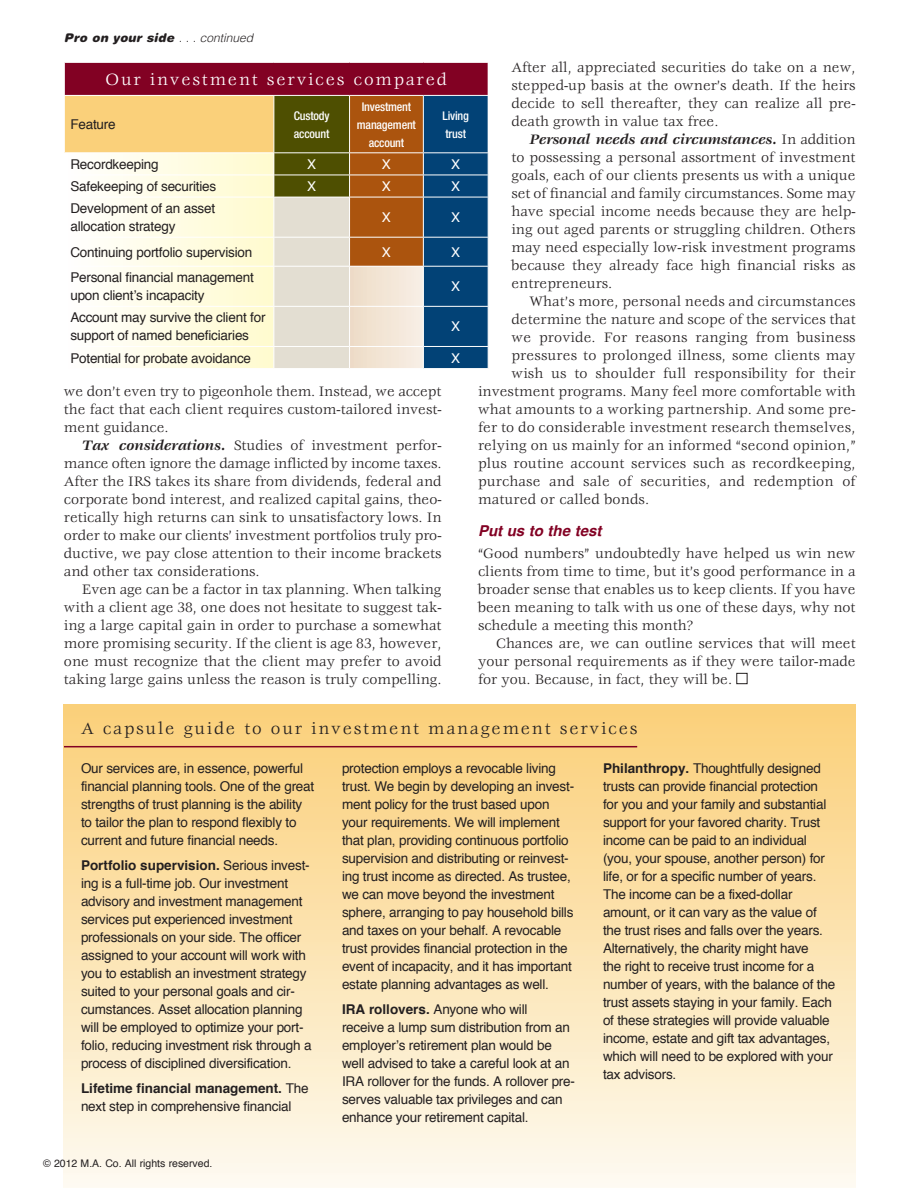
<style>
.page{position:relative;width:918px;height:1188px;background:#fff}
.page>*{position:absolute;margin:0;border:0;box-sizing:border-box;transform-origin:0 0}
.Box_Head{font:18px "Veljovic";letter-spacing:.1em;color:#231f20}
.Box_Head-2{font:18px "Veljovic";letter-spacing:.1em;color:#fff}
.Body{font:15px/18px "Veljovic";letter-spacing:.005em;color:#231f20;text-align:justify}
.Body_no_indent{font:15px/18px "Veljovic";color:#231f20;text-align:justify}
.Color_subhead{font:italic 700 15px "Helvetica";color:#820123}
.box_text{font:13.5px/18px "Helvetica";letter-spacing:-.015em;color:#231f20}
.box_text-2{font:13.5px "Helvetica";color:#fff}
.box_text-3{font:500 condensed 12px/18px "Helvetica Neue";letter-spacing:-.015em;color:#fff}
.t1{font:italic 900 12px "Helvetica Rounded";letter-spacing:.015em;color:#231f20}
.t2{font:10.5px "Helvetica";color:#231f20}
.s1{font-family:"Helvetica";font-weight:300}
.s2{font-weight:700;font-style:italic}
.s3{font-weight:700}
</style>
<div class="page">
<div style="left:64px;top:705px;width:791px;height:483px;background:linear-gradient(to bottom,#face77,#fefaf0)"></div>
<div style="left:736px;top:673px;width:12px;height:11px;border:1px solid #231f20"></div>
<div style="left:64px;top:62px;width:424px;height:33px;background:#820123"></div>
<div style="left:64px;top:95px;width:210px;height:58px;background:#fad07a"></div>
<svg style="left:108px;top:153px;width:166px;height:215px"></svg>
<hr style="left:64px;top:62px;width:210px;height:1px;background:#fff">
<hr style="left:64px;top:63px;width:1px;height:32px;background:#fff">
<hr style="left:274px;top:62px;width:76px;height:1px;background:#fff">
<hr style="left:350px;top:62px;width:73px;height:1px;background:#fff">
<hr style="left:423px;top:62px;width:66px;height:1px;background:#fff">
<hr style="left:64px;top:95px;width:210px;height:1px;background:#fff">
<hr style="left:64px;top:96px;width:1px;height:56px;background:#fff">
<hr style="left:64px;top:152px;width:210px;height:1px;background:#fff">
<hr style="left:64px;top:175px;width:210px;height:1px;background:#fff">
<hr style="left:64px;top:197px;width:210px;height:1px;background:#fff">
<hr style="left:64px;top:237px;width:210px;height:1px;background:#fff">
<hr style="left:64px;top:266px;width:210px;height:1px;background:#fff">
<hr style="left:64px;top:306px;width:210px;height:1px;background:#fff">
<hr style="left:64px;top:346px;width:210px;height:1px;background:#fff">
<svg style="left:274px;top:95px;width:215px;height:273px;background:#878577"></svg>
<hr style="left:64px;top:746px;width:573px;height:1px;background:#820123">
<p class="t1" style="left:64px;top:30px;width:191px">Pro on your side <span class="s1">. . . continued</span></p>
<p class="Body" style="left:512px;top:59px;width:346px">After all, appreciated securities do take on a new, stepped-up basis at the owner’s death. If the heirs decide to sell thereafter, they can realize all pre&shy;death growth in value tax free.</p>
<p class="Body" style="left:512px;top:131px;width:346px;text-indent:18px"><span class="s2">Personal needs and circumstances.</span> In addition to possessing a personal assortment of investment goals, each of our clients presents us with a unique set of financial and family circumstances. Some may have special income needs because they are help&shy;ing out aged parents or struggling children. Others may need especially low-risk investment programs because they already face high financial risks as entrepreneurs.</p>
<p class="Body" style="left:530px;top:293px;width:328px">What’s more, personal needs and circumstances</p>
<p class="Body" style="left:512px;top:311px;width:346px">determine the nature and scope of the services that</p>
<p class="Body" style="left:512px;top:329px;width:346px">we provide. For reasons ranging from business</p>
<p class="Body" style="left:512px;top:347px;width:346px">pressures to prolonged illness, some clients may</p>
<p class="Body" style="left:512px;top:365px;width:346px">wish us to shoulder full responsibility for their</p>
<p class="Body" style="left:478px;top:383px;width:379px">investment programs. Many feel more comfortable with</p>
<p class="Body" style="left:478px;top:401px;width:379px">what amounts to a working partnership. And some pre-</p>
<p class="Body" style="left:478px;top:419px;width:379px">fer to do considerable investment research themselves,</p>
<p class="Body" style="left:478px;top:437px;width:379px">relying on us mainly for an informed “second opinion,”</p>
<p class="Body" style="left:478px;top:455px;width:379px">plus routine account services such as recordkeeping,</p>
<p class="Body" style="left:478px;top:473px;width:379px">purchase and sale of securities, and redemption of</p>
<p class="Body" style="left:478px;top:491px;width:173px">matured or called bonds.</p>
<p class="Color_subhead" style="left:478px;top:518px;width:125px">Put us to the test</p>
<p class="Body_no_indent" style="left:478px;top:545px;width:379px">“Good numbers” undoubtedly have helped us win new clients from time to time, but it’s good performance in a broader sense that enables us to keep clients. If you have been meaning to talk with us one of these days, why not schedule a meeting this month?</p>
<p class="Body" style="left:478px;top:635px;width:379px;text-indent:18px">Chances are, we can outline services that will meet your personal requirements as if they were tailor-made for you. Because, in fact, they will be.</p>
<p class="Box_Head-2" style="left:106px;top:70px;width:343px">Our investment services compared</p>
<p class="box_text" style="left:70px;top:116px;width:47px">Feature</p>
<p class="box_text-3" style="left:294px;top:106px;width:37px">Custody account</p>
<p class="box_text-3" style="left:357px;top:97px;width:61px;text-align:center">Investment management account</p>
<p class="box_text-3" style="left:443px;top:106px;width:28px">Living trust</p>
<p class="box_text" style="left:70px;top:156px;width:90px">Recordkeeping</p>
<p class="box_text-2" style="left:307px;top:154px;width:11px">X</p>
<p class="box_text-2" style="left:382px;top:154px;width:11px">X</p>
<p class="box_text-2" style="left:451px;top:154px;width:11px">X</p>
<p class="box_text" style="left:70px;top:178px;width:147px">Safekeeping of securities</p>
<p class="box_text-2" style="left:307px;top:176px;width:11px">X</p>
<p class="box_text-2" style="left:382px;top:176px;width:11px">X</p>
<p class="box_text-2" style="left:451px;top:176px;width:11px">X</p>
<p class="box_text" style="left:70px;top:200px;width:146px">Development of an asset allocation strategy</p>
<p class="box_text-2" style="left:382px;top:207px;width:11px">X</p>
<p class="box_text-2" style="left:451px;top:207px;width:11px">X</p>
<p class="box_text" style="left:70px;top:243px;width:184px">Continuing portfolio supervision</p>
<p class="box_text-2" style="left:382px;top:242px;width:11px">X</p>
<p class="box_text-2" style="left:451px;top:242px;width:11px">X</p>
<p class="box_text" style="left:70px;top:269px;width:185px">Personal financial management upon client’s incapacity</p>
<p class="box_text-2" style="left:451px;top:276px;width:11px">X</p>
<p class="box_text" style="left:70px;top:309px;width:197px">Account may survive the client for support of named beneficiaries</p>
<p class="box_text-2" style="left:451px;top:316px;width:11px">X</p>
<p class="box_text" style="left:70px;top:349px;width:182px">Potential for probate avoidance</p>
<p class="box_text-2" style="left:451px;top:347px;width:11px">X</p>
<p class="Body" style="left:64px;top:383px;width:379px">we don’t even try to pigeonhole them. Instead, we accept the fact that each client requires custom-tailored invest&shy;ment guidance.</p>
<p class="Body" style="left:64px;top:437px;width:379px;text-indent:18px"><span class="s2">Tax considerations.</span> Studies of investment perfor&shy;mance often ignore the damage inflicted by income taxes.<br>After the IRS takes its share from dividends, federal and corporate bond interest, and realized capital gains, theo&shy;retically high returns can sink to unsatisfactory lows. In order to make our clients’ investment portfolios truly pro&shy;ductive, we pay close attention to their income brackets and other tax considerations.</p>
<p class="Body" style="left:64px;top:581px;width:379px;text-indent:18px">Even age can be a factor in tax planning. When talking with a client age 38, one does not hesitate to suggest tak&shy;ing a large capital gain in order to purchase a somewhat more promising security. If the client is age 83, however, one must recognize that the client may prefer to avoid taking large gains unless the reason is truly compelling.</p>
<p class="Box_Head" style="left:81px;top:719px;width:558px">A capsule guide to our investment management services</p>
<p class="box_text" style="left:81px;top:760px;width:235px">Our services are, in essence, powerful financial planning tools. One of the great strengths of trust planning is the ability to tailor the plan to respond flexibly to current and future financial needs.</p>
<p class="box_text" style="left:81px;top:857px;width:232px"><span class="s3">Portfolio supervision.</span> Serious invest&shy;ing is a full-time job. Our investment advisory and investment management services put experienced investment professionals on your side. The officer assigned to your account will work with you to establish an investment strategy suited to your personal goals and cir&shy;cumstances. Asset allocation planning will be employed to optimize your port&shy;folio, reducing investment risk through a process of disciplined diversification.</p>
<p class="box_text" style="left:81px;top:1079px;width:229px"><span class="s3">Lifetime financial management.</span> The next step in comprehensive financial</p>
<p class="box_text" style="left:603px;top:760px;width:234px"><span class="s3">Philanthropy.</span> Thoughtfully designed trusts can provide financial protection for you and your family and substantial support for your favored charity. Trust income can be paid to an individual (you, your spouse, another person) for life, or for a specific number of years.<br>The income can be a fixed-dollar amount, or it can vary as the value of the trust rises and falls over the years.<br>Alternatively, the charity might have<br>the right to receive trust income for a number of years, with the balance of the trust assets staying in your family. Each of these strategies will provide valuable income, estate and gift tax advantages, which will need to be explored with your tax advisors.</p>
<p class="box_text" style="left:342px;top:760px;width:234px">protection employs a revocable living trust. We begin by developing an invest&shy;ment policy for the trust based upon your requirements. We will implement that plan, providing continuous portfolio supervision and distributing or reinvest&shy;ing trust income as directed. As trustee, we can move beyond the investment sphere, arranging to pay household bills and taxes on your behalf. A revocable trust provides financial protection in the event of incapacity, and it has important estate planning advantages as well.</p>
<p class="box_text" style="left:342px;top:1001px;width:235px"><span class="s3">IRA rollovers.</span> Anyone who will<br>receive a lump sum distribution from an employer’s retirement plan would be well advised to take a careful look at an IRA rollover for the funds. A rollover pre&shy;serves valuable tax privileges and can enhance your retirement capital.</p>
<p class="t2" style="left:43px;top:1156px;width:171px">© 2012 M.A. Co. All rights reserved.</p>
</div>
